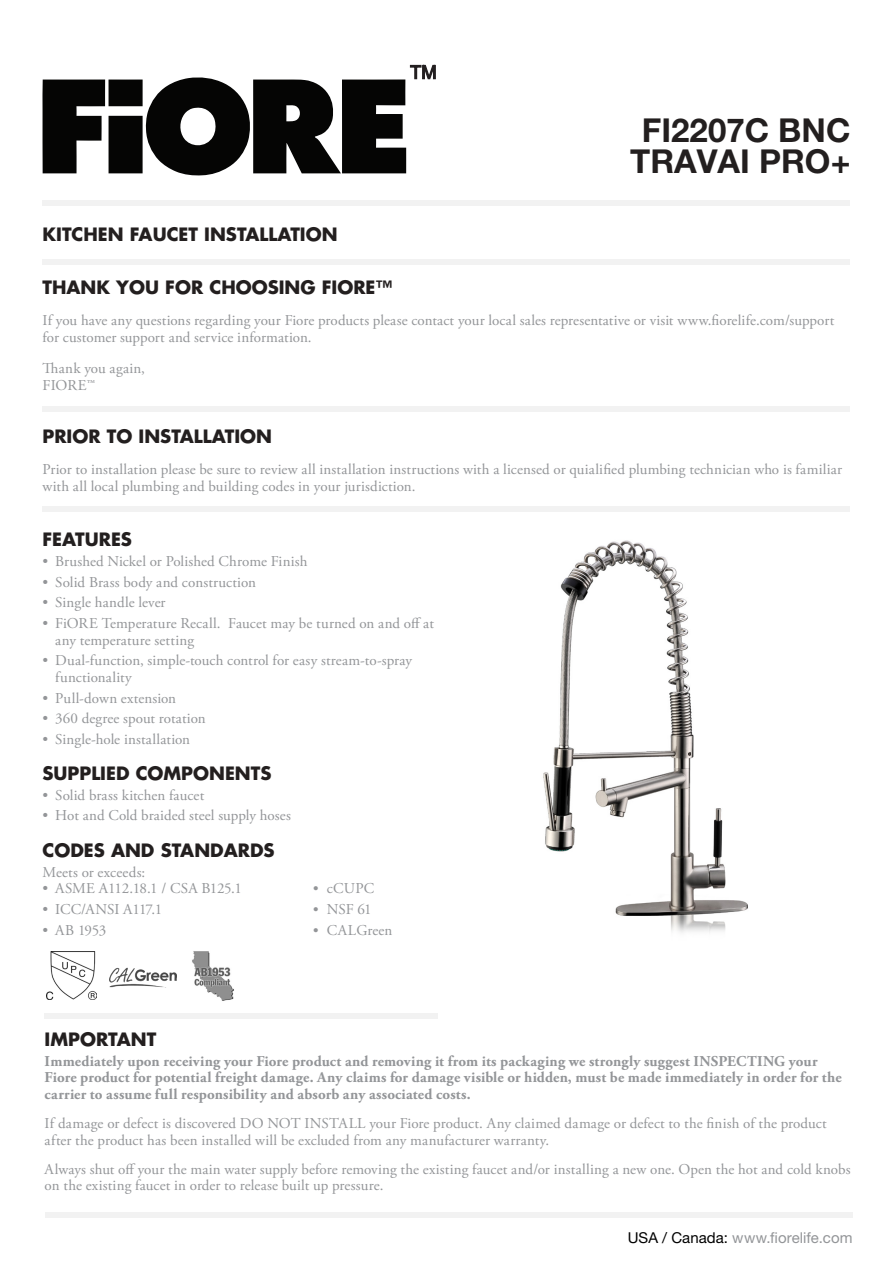
<style>
.page{position:relative;width:893px;height:1263px;background:#fff}
.page>*{position:absolute;margin:0;border:0;box-sizing:border-box;transform-origin:0 0}
.t1{font:700 33px "Helvetica Neue LT Pro";color:#231f1f}
.FuturaSub{font:700 18px "Futura LT";color:#231f1f}
.BodyNoBreak{font:15px/16.5px "Adobe Garamond Pro";letter-spacing:.01em;color:#939598}
.t2{font:700 15px/16.5px "Adobe Garamond Pro";letter-spacing:.01em;color:#939598}
.t3{font:15px "Helvetica Neue LT Pro";letter-spacing:.005em;color:#939598}
.BodyNoBreak-2{font:15px "Adobe Garamond Pro";letter-spacing:-.015em;color:#939598}
.s1{color:#000}
</style>
<div class="page">
<svg style="left:43px;top:64px;width:393px;height:111px"></svg>
<div style="left:43px;top:200px;width:807px;height:5px;background:#f2f2f2"></div>
<div style="left:43px;top:259px;width:807px;height:6px;background:#f2f2f2"></div>
<div style="left:45px;top:1212px;width:808px;height:5px;background:#f2f2f2"></div>
<div style="left:43px;top:406px;width:807px;height:5px;background:#f2f2f2"></div>
<div style="left:43px;top:506px;width:807px;height:6px;background:#f2f2f2"></div>
<div style="left:45px;top:1013px;width:393px;height:6px;background:#f2f2f2"></div>
<img style="left:47px;top:952px;width:49px;height:48px">
<img style="left:192px;top:951px;width:42px;height:50px">
<img style="left:109px;top:967px;width:68px;height:21px">
<img style="left:543px;top:540px;width:205px;height:393px">
<p class="FuturaSub" style="left:43px;top:222px;width:297px">KITCHEN FAUCET INSTALLATION</p>
<p class="t1" style="left:642px;top:110px;width:210px">FI2207C BNC</p>
<p class="t1" style="left:630px;top:141px;width:222px">TRAVAI PRO+</p>
<p class="FuturaSub" style="left:43px;top:275px;width:351px">THANK YOU FOR CHOOSING FIORE™</p>
<p class="BodyNoBreak" style="left:43px;top:313px;width:793px">If you have any questions regarding your Fiore products please contact your local sales representative or visit www.fiorelife.com/support for customer support and service information.</p>
<p class="BodyNoBreak" style="left:43px;top:361px;width:104px">Thank you again,<br>FIORE™</p>
<p class="FuturaSub" style="left:43px;top:424px;width:231px">PRIOR TO INSTALLATION</p>
<p class="BodyNoBreak" style="left:43px;top:462px;width:801px">Prior to installation please be sure to review all installation instructions with a licensed or quialified plumbing technician who is familiar with all local plumbing and building codes in your jurisdiction.</p>
<p class="FuturaSub" style="left:43px;top:527px;width:91px">FEATURES</p>
<p class="BodyNoBreak" style="left:43px;top:553px;width:266px">• Brushed Nickel or Polished Chrome Finish</p>
<p class="BodyNoBreak" style="left:43px;top:574px;width:215px">• Solid Brass body and construction</p>
<p class="BodyNoBreak" style="left:43px;top:595px;width:125px">• Single handle lever</p>
<p class="BodyNoBreak" style="left:55px;top:616px;width:380px;text-indent:-13px">• FiORE Temperature Recall. Faucet may be turned on and off at any temperature setting</p>
<p class="BodyNoBreak" style="left:55px;top:653px;width:358px;text-indent:-13px">• Dual-function, simple-touch control for easy stream-to-spray functionality</p>
<p class="BodyNoBreak" style="left:43px;top:690px;width:135px">• Pull-down extension</p>
<p class="BodyNoBreak" style="left:43px;top:711px;width:165px">• 360 degree spout rotation</p>
<p class="BodyNoBreak" style="left:43px;top:732px;width:149px">• Single-hole installation</p>
<p class="FuturaSub" style="left:43px;top:761px;width:230px">SUPPLIED COMPONENTS</p>
<p class="BodyNoBreak" style="left:43px;top:787px;width:163px">• Solid brass kitchen faucet</p>
<p class="BodyNoBreak" style="left:43px;top:808px;width:250px">• Hot and Cold braided steel supply hoses</p>
<p class="FuturaSub" style="left:43px;top:838px;width:234px">CODES AND STANDARDS</p>
<p class="BodyNoBreak" style="left:43px;top:864px;width:104px">Meets or exceeds:</p>
<p class="BodyNoBreak-2" style="left:43px;top:879px;width:201px">• ASME A112.18.1 / CSA B125.1</p>
<p class="BodyNoBreak" style="left:313px;top:881px;width:63px">• cCUPC</p>
<p class="BodyNoBreak" style="left:43px;top:901px;width:121px">• ICC/ANSI A117.1</p>
<p class="BodyNoBreak" style="left:313px;top:901px;width:61px">• NSF 61</p>
<p class="BodyNoBreak" style="left:43px;top:922px;width:65px">• AB 1953</p>
<p class="BodyNoBreak" style="left:313px;top:922px;width:81px">• CALGreen</p>
<p class="FuturaSub" style="left:45px;top:1027px;width:113px">IMPORTANT</p>
<p class="t2" style="left:45px;top:1053px;width:798px">Immediately upon receiving your Fiore product and removing it from its packaging we strongly suggest INSPECTING your<br>Fiore product for potential freight damage. Any claims for damage visible or hidden, must be made immediately in order for the carrier to assume full responsibility and absorb any associated costs.</p>
<p class="BodyNoBreak" style="left:45px;top:1116px;width:783px">If damage or defect is discovered DO NOT INSTALL your Fiore product. Any claimed damage or defect to the finish of the product after the product has been installed will be excluded from any manufacturer warranty.</p>
<p class="BodyNoBreak" style="left:45px;top:1161px;width:807px">Always shut off your the main water supply before removing the existing faucet and/or installing a new one. Open the hot and cold knobs on the existing faucet in order to release built up pressure.</p>
<p class="t3" style="left:628px;top:1228px;width:226px"><span class="s1">USA / Canada:</span> www.fiorelife.com</p>
</div>
